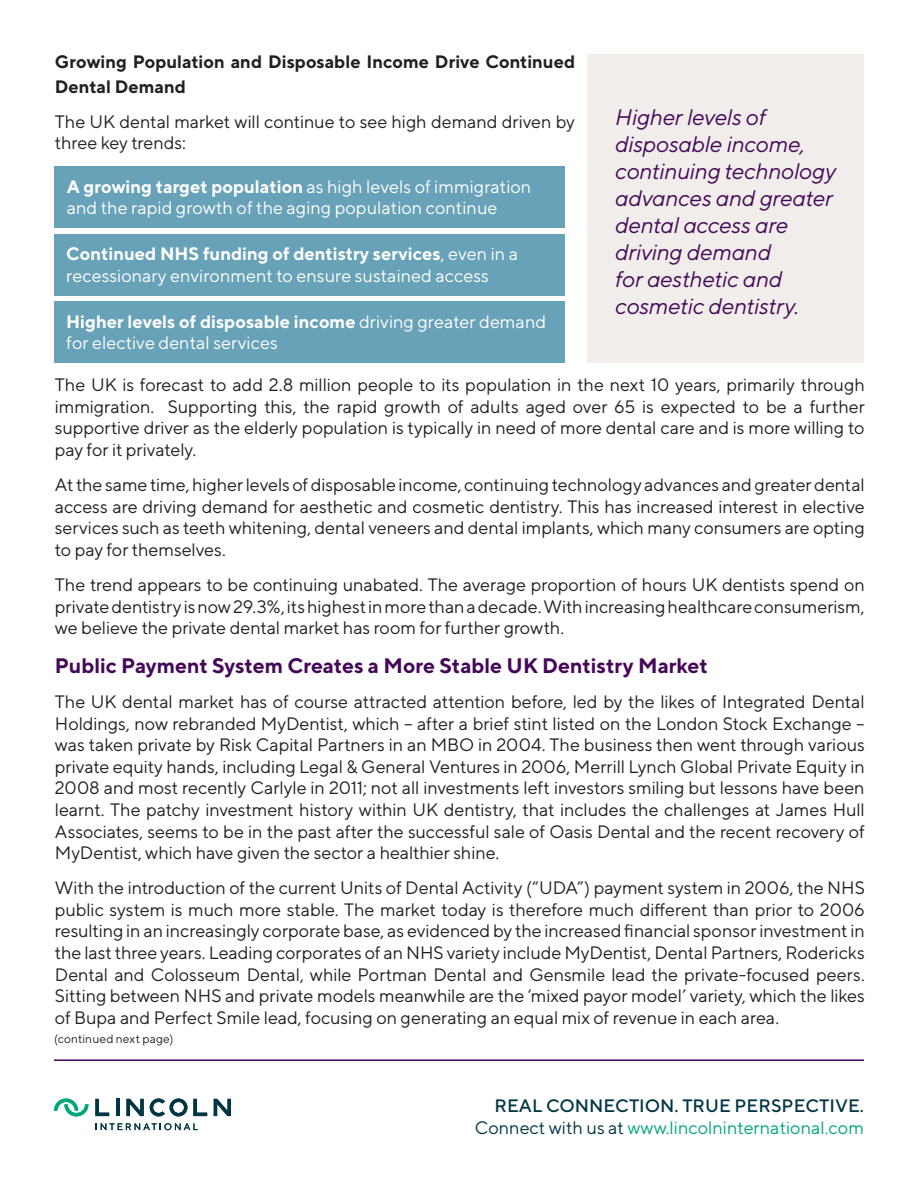
<style>
.page{position:relative;width:918px;height:1188px;background:#fff}
.page>*{position:absolute;margin:0;border:0;box-sizing:border-box;transform-origin:0 0}
.t1{font:italic 22.5px/27px "TT Norms";letter-spacing:-.01em;color:#450758}
.t2{font:700 21px "TT Norms";letter-spacing:-.005em;color:#450758}
.t3{font:18px/21.6px "TT Norms";letter-spacing:-.005em;color:#231f20;text-align:justify}
.t4{font:18px/21.6px "TT Norms";color:#fff}
.t5{font:500 18px/21.6px "TT Norms";color:#003543;text-align:right}
.t6{font:700 18px/25.2px "TT Norms";color:#231f20}
.t7{font:12px "TT Norms";letter-spacing:.015em;color:#231f20}
.s1{font-weight:700}
.s2{font-weight:400}
.s3{font-weight:400;color:#00a77d}
</style>
<div class="page">
<hr style="left:54px;top:1059px;width:810px;height:2px;background:#450758">
<hr style="left:116px;top:1099px;width:4px;height:17px;background:#003543">
<svg style="left:126px;top:1099px;width:18px;height:17px"></svg>
<svg style="left:95px;top:1099px;width:14px;height:17px"></svg>
<svg style="left:214px;top:1099px;width:17px;height:17px"></svg>
<svg style="left:193px;top:1099px;width:14px;height:17px"></svg>
<svg style="left:150px;top:1099px;width:37px;height:17px"></svg>
<svg style="left:54px;top:1099px;width:34px;height:17px"></svg>
<svg style="left:96px;top:1123px;width:102px;height:7px"></svg>
<div style="left:587px;top:54px;width:277px;height:309px;background:#f0edea"></div>
<div style="left:54px;top:166px;width:511px;height:62px;background:#68a2b8"></div>
<div style="left:54px;top:234px;width:511px;height:61px;background:#68a2b8"></div>
<div style="left:54px;top:302px;width:511px;height:61px;background:#68a2b8"></div>
<p class="t6" style="left:55px;top:48px;width:522px">Growing Population and Disposable Income Drive Continued<br>Dental Demand</p>
<p class="t3" style="left:55px;top:110px;width:522px">The UK dental market will continue to see high demand driven by three key trends:</p>
<p class="t4" style="left:67px;top:175px;width:466px"><span class="s1">A growing target population</span> as high levels of immigration and the rapid growth of the aging population continue</p>
<p class="t4" style="left:66px;top:243px;width:453px"><span class="s1">Continued NHS funding of dentistry services</span>, even in a recessionary environment to ensure sustained access</p>
<p class="t4" style="left:66px;top:310px;width:481px"><span class="s1">Higher levels of disposable income</span> driving greater demand for elective dental services</p>
<p class="t3" style="left:55px;top:374px;width:812px">The UK is forecast to add 2.8 million people to its population in the next 10 years, primarily through immigration. Supporting this, the rapid growth of adults aged over 65 is expected to be a further supportive driver as the elderly population is typically in need of more dental care and is more willing to pay for it privately.</p>
<p class="t3" style="left:55px;top:474px;width:812px">At the same time, higher levels of disposable income, continuing technology advances and greater dental access are driving demand for aesthetic and cosmetic dentistry. This has increased interest in elective services such as teeth whitening, dental veneers and dental implants, which many consumers are opting to pay for themselves.</p>
<p class="t3" style="left:55px;top:573px;width:811px">The trend appears to be continuing unabated. The average proportion of hours UK dentists spend on private dentistry is now 29.3%, its highest in more than a decade. With increasing healthcare consumerism, we believe the private dental market has room for further growth.</p>
<p class="t2" style="left:55px;top:652px;width:655px">Public Payment System Creates a More Stable UK Dentistry Market</p>
<p class="t3" style="left:55px;top:690px;width:812px">The UK dental market has of course attracted attention before, led by the likes of Integrated Dental Holdings, now rebranded MyDentist, which – after a brief stint listed on the London Stock Exchange – was taken private by Risk Capital Partners in an MBO in 2004. The business then went through various private equity hands, including Legal &amp; General Ventures in 2006, Merrill Lynch Global Private Equity in 2008 and most recently Carlyle in 2011; not all investments left investors smiling but lessons have been learnt. The patchy investment history within UK dentistry, that includes the challenges at James Hull Associates, seems to be in the past after the successful sale of Oasis Dental and the recent recovery of MyDentist, which have given the sector a healthier shine.</p>
<p class="t3" style="left:55px;top:877px;width:812px">With the introduction of the current Units of Dental Activity (“UDA”) payment system in 2006, the NHS public system is much more stable. The market today is therefore much different than prior to 2006 resulting in an increasingly corporate base, as evidenced by the increased financial sponsor investment in the last three years. Leading corporates of an NHS variety include MyDentist, Dental Partners, Rodericks Dental and Colosseum Dental, while Portman Dental and Gensmile lead the private-focused peers.<br>Sitting between NHS and private models meanwhile are the ‘mixed payor model’ variety, which the likes of Bupa and Perfect Smile lead, focusing on generating an equal mix of revenue in each area.</p>
<p class="t7" style="left:54px;top:1031px;width:121px">(continued next page)</p>
<p class="t1" style="left:615px;top:103px;width:222px">Higher levels of disposable income, continuing technology advances and greater dental access are driving demand<br>for aesthetic and cosmetic dentistry.</p>
<p class="t5" style="left:475px;top:1095px;width:391px">REAL CONNECTION. TRUE PERSPECTIVE.<br><span class="s2">Connect with us at</span> <span class="s3">www.lincolninternational.com</span></p>
</div>
